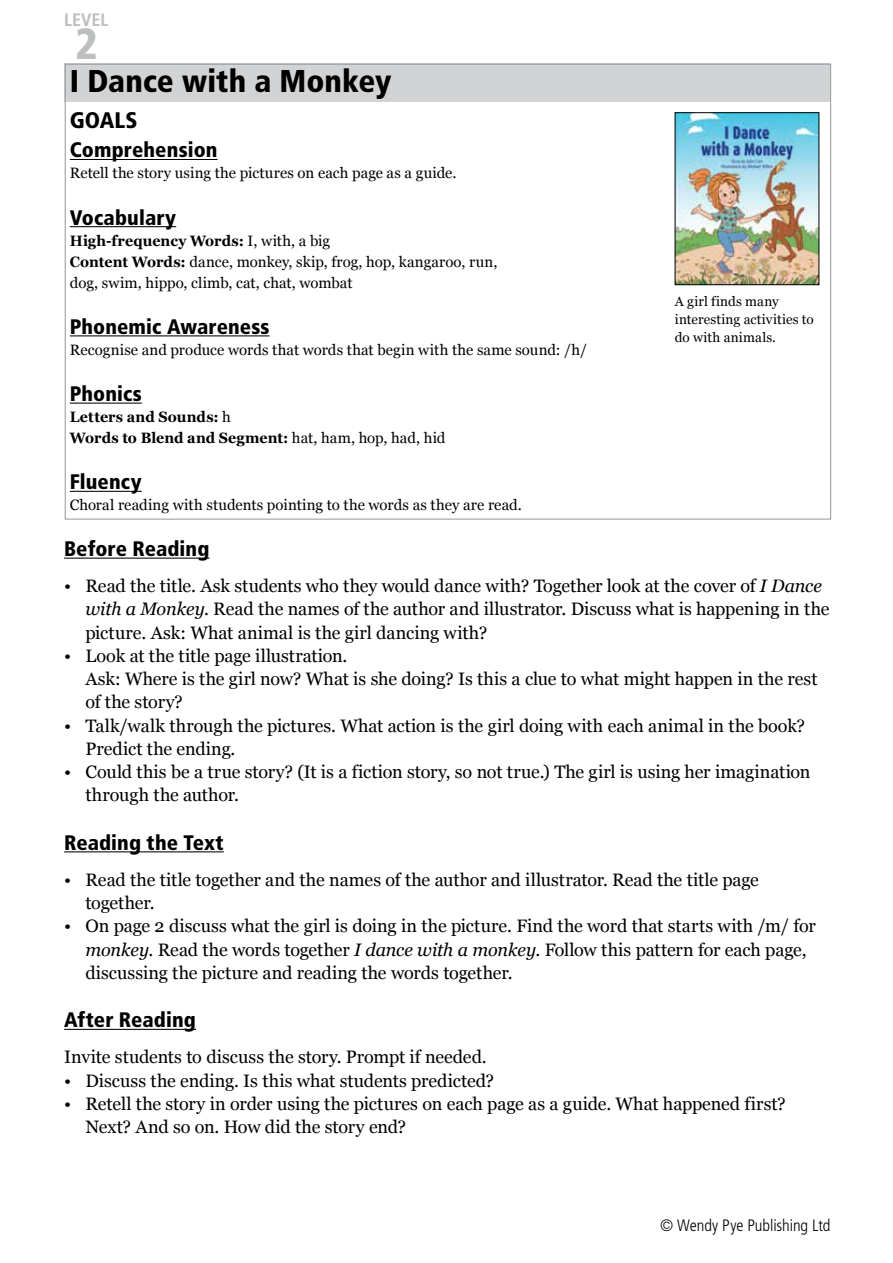
<style>
.page{position:relative;width:893px;height:1263px;background:#fff}
.page>*{position:absolute;margin:0;border:0;box-sizing:border-box;transform-origin:0 0}
.t1{font:900 condensed 43.5px "Frutiger";color:#bcbec0}
.t2{font:900 condensed 31.5px "Frutiger";color:#000}
.t3{font:900 condensed 22.5px "Frutiger";letter-spacing:.005em;color:#000}
.t4{font:900 condensed 21px "Frutiger";letter-spacing:.005em;color:#000}
.t5{font:18px/23.2px "Georgia";letter-spacing:-.005em;color:#000}
.t6{font:700 condensed 18px "Frutiger";letter-spacing:.005em;color:#bcbec0}
.t7{font:300 condensed 16.5px "Frutiger";letter-spacing:-.005em;color:#000}
.t8{font:15px/21px "Georgia";letter-spacing:.005em;color:#000}
.t9{font:700 15px/21px "Georgia";letter-spacing:.005em;color:#000;scale:.95 1}
.t10{font:13.5px/18px "Georgia";letter-spacing:.015em;color:#000}
.s1{font-weight:700}
.s2{font-weight:400}
.s3{font-style:italic}
</style>
<div class="page">
<div style="left:64px;top:64px;width:766px;height:38px;background:#d1d3d4"></div>
<hr style="left:70px;top:159px;width:148px;height:1px;background:#000">
<hr style="left:70px;top:226px;width:106px;height:1px;background:#000">
<hr style="left:70px;top:335px;width:199px;height:1px;background:#000">
<hr style="left:70px;top:403px;width:72px;height:1px;background:#000">
<hr style="left:70px;top:491px;width:72px;height:1px;background:#000">
<img style="left:677px;top:114px;width:140px;height:169px">
<div style="left:675px;top:112px;width:144px;height:173px;border:1px solid #000"></div>
<hr style="left:64px;top:558px;width:145px;height:1px;background:#000">
<hr style="left:64px;top:851px;width:160px;height:1px;background:#000">
<hr style="left:64px;top:1029px;width:132px;height:1px;background:#000">
<p class="t6" style="left:64px;top:9px;width:46px">LEVEL</p>
<h1 class="t1" style="left:75px;top:18px;width:24px">2</h1>
<h2 class="t2" style="left:70px;top:63px;width:323px">I Dance with a Monkey</h2>
<p class="t3" style="left:70px;top:107px;width:69px">GOALS</p>
<p class="t4" style="left:70px;top:137px;width:149px">Comprehension</p>
<p class="t8" style="left:70px;top:163px;width:388px">Retell the story using the pictures on each page as a guide.</p>
<p class="t4" style="left:70px;top:205px;width:108px">Vocabulary</p>
<p class="t8" style="left:70px;top:230px;width:429px"><span class="s1">High-frequency Words:</span> I, with, a big<br><span class="s1">Content Words:</span> dance, monkey, skip, frog, hop, kangaroo, run, dog, swim, hippo, climb, cat, chat, wombat</p>
<p class="t4" style="left:70px;top:314px;width:201px">Phonemic Awareness</p>
<p class="t8" style="left:70px;top:339px;width:519px">Recognise and produce words that words that begin with the same sound: /h/</p>
<p class="t4" style="left:70px;top:381px;width:73px">Phonics</p>
<p class="t9" style="left:70px;top:406px;width:397px">Letters and Sounds: <span class="s2">h<br></span>Words to Blend and Segment: <span class="s2">hat, ham, hop, had, hid</span></p>
<p class="t4" style="left:70px;top:469px;width:73px">Fluency</p>
<p class="t8" style="left:70px;top:494px;width:454px">Choral reading with students pointing to the words as they are read.</p>
<p class="t10" style="left:675px;top:292px;width:140px">A girl finds many interesting activities to do with animals.</p>
<p class="t4" style="left:64px;top:536px;width:147px">Before Reading</p>
<p class="t5" style="left:85px;top:574px;width:746px;text-indent:-21px">• Read the title. Ask students who they would dance with? Together look at the cover of <span class="s3">I Dance with a Monkey</span>. Read the names of the author and illustrator. Discuss what is happening in the picture. Ask: What animal is the girl dancing with?</p>
<p class="t5" style="left:85px;top:644px;width:734px;text-indent:-21px">• Look at the title page illustration.<br>Ask: Where is the girl now? What is she doing? Is this a clue to what might happen in the rest of the story?</p>
<p class="t5" style="left:85px;top:714px;width:721px;text-indent:-21px">• Talk/walk through the pictures. What action is the girl doing with each animal in the book?<br>Predict the ending.</p>
<p class="t5" style="left:85px;top:760px;width:727px;text-indent:-21px">• Could this be a true story? (It is a fiction story, so not true.) The girl is using her imagination through the author.</p>
<p class="t4" style="left:64px;top:830px;width:161px">Reading the Text</p>
<p class="t5" style="left:85px;top:868px;width:675px;text-indent:-21px">• Read the title together and the names of the author and illustrator. Read the title page together.</p>
<p class="t5" style="left:85px;top:914px;width:732px;text-indent:-21px">• On page 2 discuss what the girl is doing in the picture. Find the word that starts with /m/ for <span class="s3">monkey</span>. Read the words together <span class="s3">I dance with a monkey</span>. Follow this pattern for each page, discussing the picture and reading the words together.</p>
<p class="t4" style="left:64px;top:1007px;width:133px">After Reading</p>
<p class="t5" style="left:64px;top:1045px;width:424px">Invite students to discuss the story. Prompt if needed.</p>
<p class="t5" style="left:64px;top:1069px;width:431px">• Discuss the ending. Is this what students predicted?</p>
<p class="t5" style="left:85px;top:1092px;width:702px;text-indent:-21px">• Retell the story in order using the pictures on each page as a guide. What happened first?<br>Next? And so on. How did the story end?</p>
<p class="t7" style="left:660px;top:1215px;width:172px">© Wendy Pye Publishing Ltd</p>
</div>
